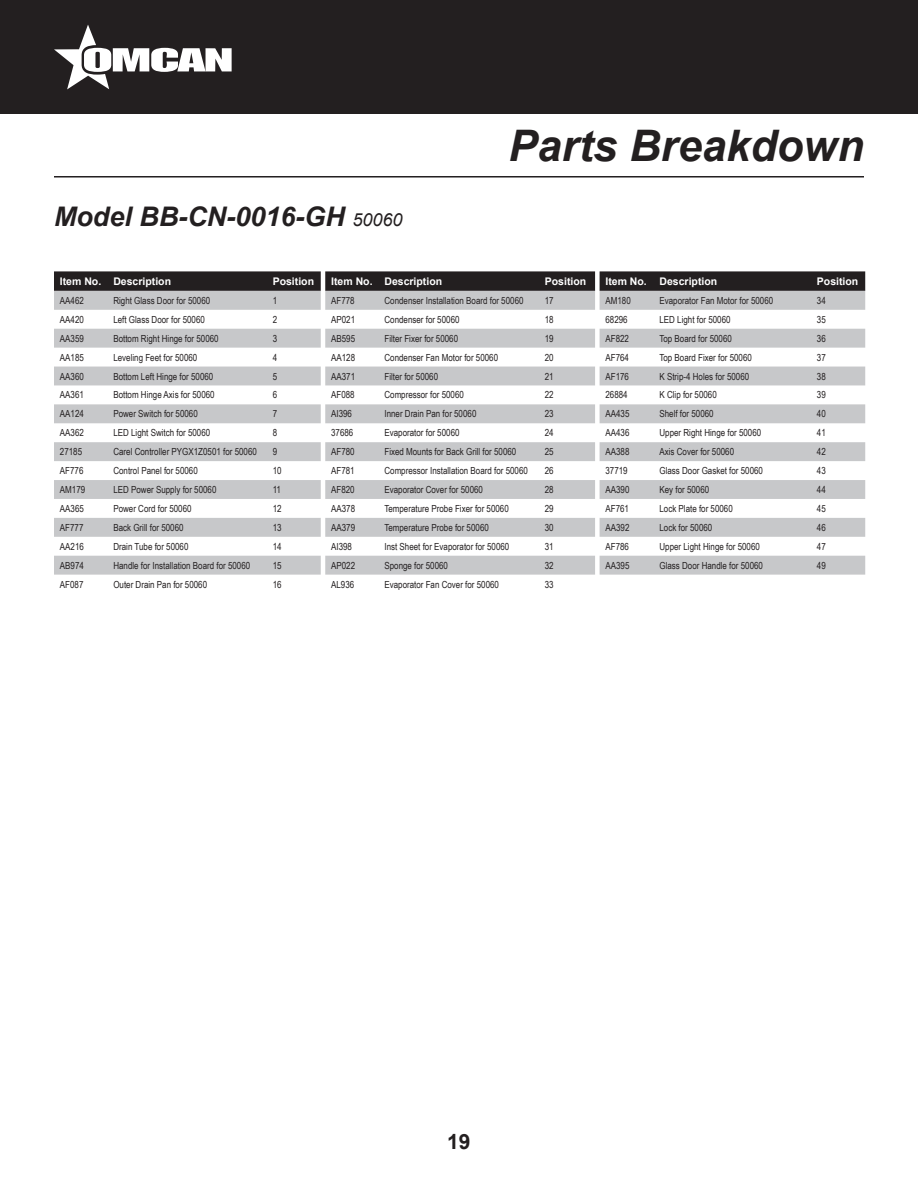
<style>
.page{position:relative;width:918px;height:1188px;background:#fff}
.page>*{position:absolute;margin:0;border:0;box-sizing:border-box;transform-origin:0 0}
.t1{font:italic 700 43.5px "Arial";color:#231f20}
.t2{font:italic 700 27px "Arial";color:#231f20}
.t3{font:700 21px "Arial";color:#231f20}
.t4{font:700 10.5px "Arial";color:#fff}
.t5{font:9.75px "Arial Narrow";color:#231f20}
.s1{font-weight:400;font-size:18px}
</style>
<div class="page">
<div style="left:0;top:0;width:918px;height:114px;background:#231f20"></div>
<svg style="left:54px;top:25px;width:178px;height:64px"></svg>
<hr style="left:54px;top:176px;width:810px;height:2px;background:#231f20">
<svg style="left:54px;top:271px;width:811px;height:20px;background:#2c2829"></svg>
<svg style="left:54px;top:291px;width:811px;height:284px;fill:#c9cacc"></svg>
<p class="t2" style="left:54px;top:199px;width:350px">Model BB-CN-0016-GH <span class="s1">50060</span></p>
<p class="t1" style="left:509px;top:116px;width:357px">Parts Breakdown</p>
<p class="t4" style="left:60px;top:274px;width:43px">Item No.</p>
<p class="t4" style="left:113px;top:274px;width:59px">Description</p>
<p class="t4" style="left:273px;top:274px;width:43px">Position</p>
<p class="t4" style="left:331px;top:274px;width:43px">Item No.</p>
<p class="t4" style="left:384px;top:274px;width:59px">Description</p>
<p class="t4" style="left:545px;top:274px;width:43px">Position</p>
<p class="t4" style="left:605px;top:274px;width:43px">Item No.</p>
<p class="t4" style="left:660px;top:274px;width:59px">Description</p>
<p class="t4" style="left:817px;top:274px;width:43px">Position</p>
<p class="t5" style="left:60px;top:293px;width:26px">AA462</p>
<p class="t5" style="left:113px;top:293px;width:98px">Right Glass Door for 50060</p>
<p class="t5" style="left:273px;top:293px;width:6px">1</p>
<p class="t5" style="left:331px;top:293px;width:25px">AF778</p>
<p class="t5" style="left:384px;top:293px;width:141px">Condenser Installation Board for 50060</p>
<p class="t5" style="left:545px;top:293px;width:10px">17</p>
<p class="t5" style="left:605px;top:293px;width:27px">AM180</p>
<p class="t5" style="left:660px;top:293px;width:115px">Evaporator Fan Motor for 50060</p>
<p class="t5" style="left:817px;top:293px;width:10px">34</p>
<p class="t5" style="left:60px;top:312px;width:26px">AA420</p>
<p class="t5" style="left:113px;top:312px;width:93px">Left Glass Door for 50060</p>
<p class="t5" style="left:273px;top:312px;width:6px">2</p>
<p class="t5" style="left:331px;top:312px;width:26px">AP021</p>
<p class="t5" style="left:384px;top:312px;width:77px">Condenser for 50060</p>
<p class="t5" style="left:545px;top:312px;width:10px">18</p>
<p class="t5" style="left:605px;top:312px;width:24px">68296</p>
<p class="t5" style="left:660px;top:312px;width:73px">LED Light for 50060</p>
<p class="t5" style="left:817px;top:312px;width:10px">35</p>
<p class="t5" style="left:60px;top:331px;width:26px">AA359</p>
<p class="t5" style="left:113px;top:331px;width:107px">Bottom Right Hinge for 50060</p>
<p class="t5" style="left:273px;top:331px;width:6px">3</p>
<p class="t5" style="left:331px;top:331px;width:26px">AB595</p>
<p class="t5" style="left:384px;top:331px;width:75px">Filter Fixer for 50060</p>
<p class="t5" style="left:545px;top:331px;width:10px">19</p>
<p class="t5" style="left:605px;top:331px;width:25px">AF822</p>
<p class="t5" style="left:660px;top:331px;width:74px">Top Board for 50060</p>
<p class="t5" style="left:817px;top:331px;width:10px">36</p>
<p class="t5" style="left:60px;top:350px;width:26px">AA185</p>
<p class="t5" style="left:113px;top:350px;width:86px">Leveling Feet for 50060</p>
<p class="t5" style="left:273px;top:350px;width:6px">4</p>
<p class="t5" style="left:331px;top:350px;width:26px">AA128</p>
<p class="t5" style="left:384px;top:350px;width:115px">Condenser Fan Motor for 50060</p>
<p class="t5" style="left:545px;top:350px;width:10px">20</p>
<p class="t5" style="left:605px;top:350px;width:25px">AF764</p>
<p class="t5" style="left:660px;top:350px;width:94px">Top Board Fixer for 50060</p>
<p class="t5" style="left:817px;top:350px;width:10px">37</p>
<p class="t5" style="left:60px;top:369px;width:26px">AA360</p>
<p class="t5" style="left:113px;top:369px;width:102px">Bottom Left Hinge for 50060</p>
<p class="t5" style="left:273px;top:369px;width:6px">5</p>
<p class="t5" style="left:331px;top:369px;width:26px">AA371</p>
<p class="t5" style="left:384px;top:369px;width:55px">Filter for 50060</p>
<p class="t5" style="left:545px;top:369px;width:10px">21</p>
<p class="t5" style="left:605px;top:369px;width:25px">AF176</p>
<p class="t5" style="left:660px;top:369px;width:91px">K Strip-4 Holes for 50060</p>
<p class="t5" style="left:817px;top:369px;width:10px">38</p>
<p class="t5" style="left:60px;top:388px;width:26px">AA361</p>
<p class="t5" style="left:113px;top:388px;width:103px">Bottom Hinge Axis for 50060</p>
<p class="t5" style="left:273px;top:388px;width:6px">6</p>
<p class="t5" style="left:331px;top:388px;width:25px">AF088</p>
<p class="t5" style="left:384px;top:388px;width:81px">Compressor for 50060</p>
<p class="t5" style="left:545px;top:388px;width:10px">22</p>
<p class="t5" style="left:605px;top:388px;width:24px">26884</p>
<p class="t5" style="left:660px;top:388px;width:59px">K Clip for 50060</p>
<p class="t5" style="left:817px;top:388px;width:10px">39</p>
<p class="t5" style="left:60px;top:407px;width:26px">AA124</p>
<p class="t5" style="left:113px;top:407px;width:86px">Power Switch for 50060</p>
<p class="t5" style="left:273px;top:407px;width:6px">7</p>
<p class="t5" style="left:331px;top:407px;width:22px">AI396</p>
<p class="t5" style="left:384px;top:407px;width:94px">Inner Drain Pan for 50060</p>
<p class="t5" style="left:545px;top:407px;width:10px">23</p>
<p class="t5" style="left:605px;top:407px;width:26px">AA435</p>
<p class="t5" style="left:660px;top:407px;width:56px">Shelf for 50060</p>
<p class="t5" style="left:817px;top:407px;width:10px">40</p>
<p class="t5" style="left:60px;top:426px;width:26px">AA362</p>
<p class="t5" style="left:113px;top:426px;width:98px">LED Light Switch for 50060</p>
<p class="t5" style="left:273px;top:426px;width:6px">8</p>
<p class="t5" style="left:331px;top:426px;width:24px">37686</p>
<p class="t5" style="left:384px;top:426px;width:77px">Evaporator for 50060</p>
<p class="t5" style="left:545px;top:426px;width:10px">24</p>
<p class="t5" style="left:605px;top:426px;width:26px">AA436</p>
<p class="t5" style="left:660px;top:426px;width:103px">Upper Right Hinge for 50060</p>
<p class="t5" style="left:817px;top:426px;width:10px">41</p>
<p class="t5" style="left:60px;top:445px;width:24px">27185</p>
<p class="t5" style="left:113px;top:445px;width:145px">Carel Controller PYGX1Z0501 for 50060</p>
<p class="t5" style="left:273px;top:445px;width:6px">9</p>
<p class="t5" style="left:331px;top:445px;width:25px">AF780</p>
<p class="t5" style="left:384px;top:445px;width:133px">Fixed Mounts for Back Grill for 50060</p>
<p class="t5" style="left:545px;top:445px;width:10px">25</p>
<p class="t5" style="left:605px;top:445px;width:26px">AA388</p>
<p class="t5" style="left:660px;top:445px;width:76px">Axis Cover for 50060</p>
<p class="t5" style="left:817px;top:445px;width:10px">42</p>
<p class="t5" style="left:60px;top:464px;width:25px">AF776</p>
<p class="t5" style="left:113px;top:464px;width:86px">Control Panel for 50060</p>
<p class="t5" style="left:273px;top:464px;width:10px">10</p>
<p class="t5" style="left:331px;top:464px;width:25px">AF781</p>
<p class="t5" style="left:384px;top:464px;width:145px">Compressor Installation Board for 50060</p>
<p class="t5" style="left:545px;top:464px;width:10px">26</p>
<p class="t5" style="left:605px;top:464px;width:24px">37719</p>
<p class="t5" style="left:660px;top:464px;width:105px">Glass Door Gasket for 50060</p>
<p class="t5" style="left:817px;top:464px;width:10px">43</p>
<p class="t5" style="left:60px;top:482px;width:27px">AM179</p>
<p class="t5" style="left:113px;top:482px;width:105px">LED Power Supply for 50060</p>
<p class="t5" style="left:273px;top:482px;width:10px">11</p>
<p class="t5" style="left:331px;top:482px;width:25px">AF820</p>
<p class="t5" style="left:384px;top:482px;width:100px">Evaporator Cover for 50060</p>
<p class="t5" style="left:545px;top:482px;width:10px">28</p>
<p class="t5" style="left:605px;top:482px;width:26px">AA390</p>
<p class="t5" style="left:660px;top:482px;width:51px">Key for 50060</p>
<p class="t5" style="left:817px;top:482px;width:10px">44</p>
<p class="t5" style="left:60px;top:501px;width:26px">AA365</p>
<p class="t5" style="left:113px;top:501px;width:80px">Power Cord for 50060</p>
<p class="t5" style="left:273px;top:501px;width:10px">12</p>
<p class="t5" style="left:331px;top:501px;width:26px">AA378</p>
<p class="t5" style="left:384px;top:501px;width:126px">Temperature Probe Fixer for 50060</p>
<p class="t5" style="left:545px;top:501px;width:10px">29</p>
<p class="t5" style="left:605px;top:501px;width:25px">AF761</p>
<p class="t5" style="left:660px;top:501px;width:75px">Lock Plate for 50060</p>
<p class="t5" style="left:817px;top:501px;width:10px">45</p>
<p class="t5" style="left:60px;top:520px;width:25px">AF777</p>
<p class="t5" style="left:113px;top:520px;width:72px">Back Grill for 50060</p>
<p class="t5" style="left:273px;top:520px;width:10px">13</p>
<p class="t5" style="left:331px;top:520px;width:26px">AA379</p>
<p class="t5" style="left:384px;top:520px;width:106px">Temperature Probe for 50060</p>
<p class="t5" style="left:545px;top:520px;width:10px">30</p>
<p class="t5" style="left:605px;top:520px;width:26px">AA392</p>
<p class="t5" style="left:660px;top:520px;width:54px">Lock for 50060</p>
<p class="t5" style="left:817px;top:520px;width:10px">46</p>
<p class="t5" style="left:60px;top:539px;width:26px">AA216</p>
<p class="t5" style="left:113px;top:539px;width:77px">Drain Tube for 50060</p>
<p class="t5" style="left:273px;top:539px;width:10px">14</p>
<p class="t5" style="left:331px;top:539px;width:22px">AI398</p>
<p class="t5" style="left:384px;top:539px;width:126px">Inst Sheet for Evaporator for 50060</p>
<p class="t5" style="left:545px;top:539px;width:10px">31</p>
<p class="t5" style="left:605px;top:539px;width:25px">AF786</p>
<p class="t5" style="left:660px;top:539px;width:102px">Upper Light Hinge for 50060</p>
<p class="t5" style="left:817px;top:539px;width:10px">47</p>
<p class="t5" style="left:60px;top:558px;width:26px">AB974</p>
<p class="t5" style="left:113px;top:558px;width:138px">Handle for Installation Board for 50060</p>
<p class="t5" style="left:273px;top:558px;width:10px">15</p>
<p class="t5" style="left:331px;top:558px;width:26px">AP022</p>
<p class="t5" style="left:384px;top:558px;width:65px">Sponge for 50060</p>
<p class="t5" style="left:545px;top:558px;width:10px">32</p>
<p class="t5" style="left:605px;top:558px;width:26px">AA395</p>
<p class="t5" style="left:660px;top:558px;width:105px">Glass Door Handle for 50060</p>
<p class="t5" style="left:817px;top:558px;width:10px">49</p>
<p class="t5" style="left:60px;top:577px;width:25px">AF087</p>
<p class="t5" style="left:113px;top:577px;width:95px">Outer Drain Pan for 50060</p>
<p class="t5" style="left:273px;top:577px;width:10px">16</p>
<p class="t5" style="left:331px;top:577px;width:25px">AL936</p>
<p class="t5" style="left:384px;top:577px;width:116px">Evaporator Fan Cover for 50060</p>
<p class="t5" style="left:545px;top:577px;width:10px">33</p>
<h3 class="t3" style="left:447px;top:1128px;width:25px">19</h3>
</div>
